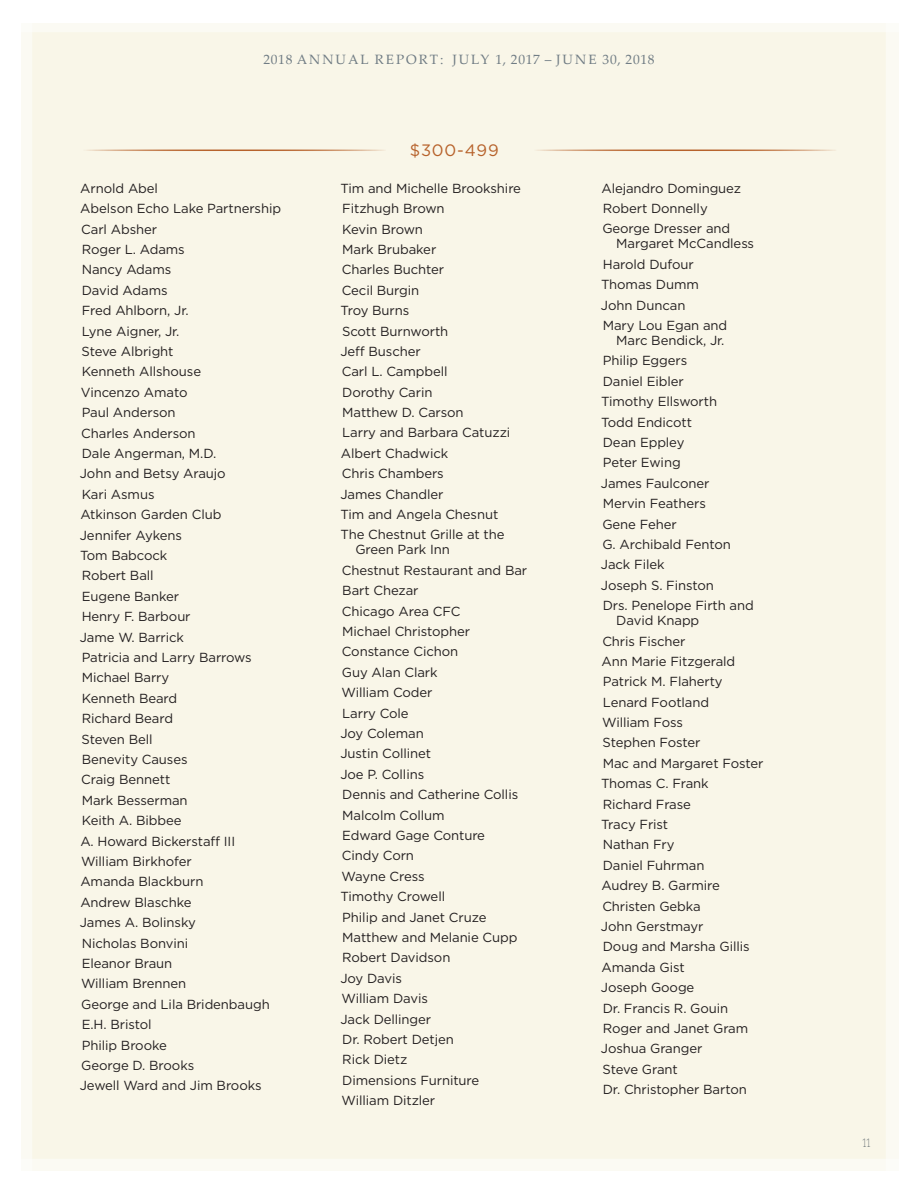
<style>
.page{position:relative;width:918px;height:1188px;background:#fff}
.page>*{position:absolute;margin:0;border:0;box-sizing:border-box;transform-origin:0 0}
.t1{font:16.5px "Gotham";letter-spacing:.05em;color:#b7622b}
.t2{font:13.5px "Palatino Linotype";letter-spacing:.145em;color:#707c84}
.t3{font:13.2px/20.4px "Gotham";letter-spacing:-.005em;color:#231f20}
.t4{font:12px "Nixie One";color:#48535b}
</style>
<div class="page">
<div style="left:21px;top:23px;width:877px;height:1148px;background:#f9f6e8"></div>
<hr style="left:82px;top:150px;width:304px;height:1px;background:#b7622b">
<hr style="left:532px;top:150px;width:304px;height:1px;background:#b7622b">
<div style="left:8px;top:0;width:24px;height:1188px;background:#fff"></div>
<div style="left:886px;top:0;width:24px;height:1188px;background:#fbfaf3"></div>
<div style="left:0;top:1159px;width:918px;height:24px;background:#fff"></div>
<div style="left:0;top:8px;width:918px;height:24px;background:#fff"></div>
<p class="t2" style="left:263px;top:50px;width:393px">2018 ANNUAL REPORT: JULY 1, 2017 – JUNE 30, 2018</p>
<p class="t1" style="left:410px;top:140px;width:90px">$300-499</p>
<p class="t3" style="left:80px;top:178px;width:203px">Arnold Abel<br>Abelson Echo Lake Partnership<br>Carl Absher<br>Roger L. Adams<br>Nancy Adams<br>David Adams<br>Fred Ahlborn, Jr.<br>Lyne Aigner, Jr.<br>Steve Albright<br>Kenneth Allshouse<br>Vincenzo Amato<br>Paul Anderson<br>Charles Anderson<br>Dale Angerman, M.D.<br>John and Betsy Araujo<br>Kari Asmus<br>Atkinson Garden Club<br>Jennifer Aykens<br>Tom Babcock<br>Robert Ball<br>Eugene Banker<br>Henry F. Barbour<br>Jame W. Barrick<br>Patricia and Larry Barrows<br>Michael Barry<br>Kenneth Beard<br>Richard Beard<br>Steven Bell<br>Benevity Causes<br>Craig Bennett<br>Mark Besserman<br>Keith A. Bibbee<br>A. Howard Bickerstaff III<br>William Birkhofer<br>Amanda Blackburn<br>Andrew Blaschke<br>James A. Bolinsky<br>Nicholas Bonvini<br>Eleanor Braun<br>William Brennen<br>George and Lila Bridenbaugh<br>E.H. Bristol<br>Philip Brooke<br>George D. Brooks<br>Jewell Ward and Jim Brooks</p>
<p class="t3" style="left:340px;top:178px;width:182px">Tim and Michelle Brookshire<br>Fitzhugh Brown<br>Kevin Brown<br>Mark Brubaker<br>Charles Buchter<br>Cecil Burgin<br>Troy Burns<br>Scott Burnworth<br>Jeff Buscher<br>Carl L. Campbell<br>Dorothy Carin<br>Matthew D. Carson<br>Larry and Barbara Catuzzi<br>Albert Chadwick<br>Chris Chambers<br>James Chandler<br>Tim and Angela Chesnut<br>The Chestnut Grille at the</p>
<p class="t3" style="left:340px;top:539px;width:188px;text-indent:15px">Green Park Inn<br>Chestnut Restaurant and Bar<br>Bart Chezar<br>Chicago Area CFC<br>Michael Christopher<br>Constance Cichon<br>Guy Alan Clark<br>William Coder<br>Larry Cole<br>Joy Coleman<br>Justin Collinet<br>Joe P. Collins<br>Dennis and Catherine Collis<br>Malcolm Collum<br>Edward Gage Conture<br>Cindy Corn<br>Wayne Cress<br>Timothy Crowell<br>Philip and Janet Cruze<br>Matthew and Melanie Cupp<br>Robert Davidson<br>Joy Davis<br>William Davis<br>Jack Dellinger<br>Dr. Robert Detjen<br>Rick Dietz<br>Dimensions Furniture<br>William Ditzler</p>
<p class="t3" style="left:601px;top:177px;width:141px">Alejandro Dominguez<br>Robert Donnelly<br>George Dresser and</p>
<p class="t3" style="left:601px;top:233px;width:155px;text-indent:15px">Margaret McCandless<br>Harold Dufour<br>Thomas Dumm<br>John Duncan<br>Mary Lou Egan and</p>
<p class="t3" style="left:601px;top:330px;width:154px;text-indent:15px">Marc Bendick, Jr.<br>Philip Eggers<br>Daniel Eibler<br>Timothy Ellsworth<br>Todd Endicott<br>Dean Eppley<br>Peter Ewing<br>James Faulconer<br>Mervin Feathers<br>Gene Feher<br>G. Archibald Fenton<br>Jack Filek<br>Joseph S. Finston<br>Drs. Penelope Firth and</p>
<p class="t3" style="left:601px;top:610px;width:164px;text-indent:15px">David Knapp<br>Chris Fischer<br>Ann Marie Fitzgerald<br>Patrick M. Flaherty<br>Lenard Footland<br>William Foss<br>Stephen Foster<br>Mac and Margaret Foster<br>Thomas C. Frank<br>Richard Frase<br>Tracy Frist<br>Nathan Fry<br>Daniel Fuhrman<br>Audrey B. Garmire<br>Christen Gebka<br>John Gerstmayr<br>Doug and Marsha Gillis<br>Amanda Gist<br>Joseph Googe<br>Dr. Francis R. Gouin<br>Roger and Janet Gram<br>Joshua Granger<br>Steve Grant<br>Dr. Christopher Barton</p>
<p class="t4" style="left:862px;top:1136px;width:10px">11</p>
</div>
